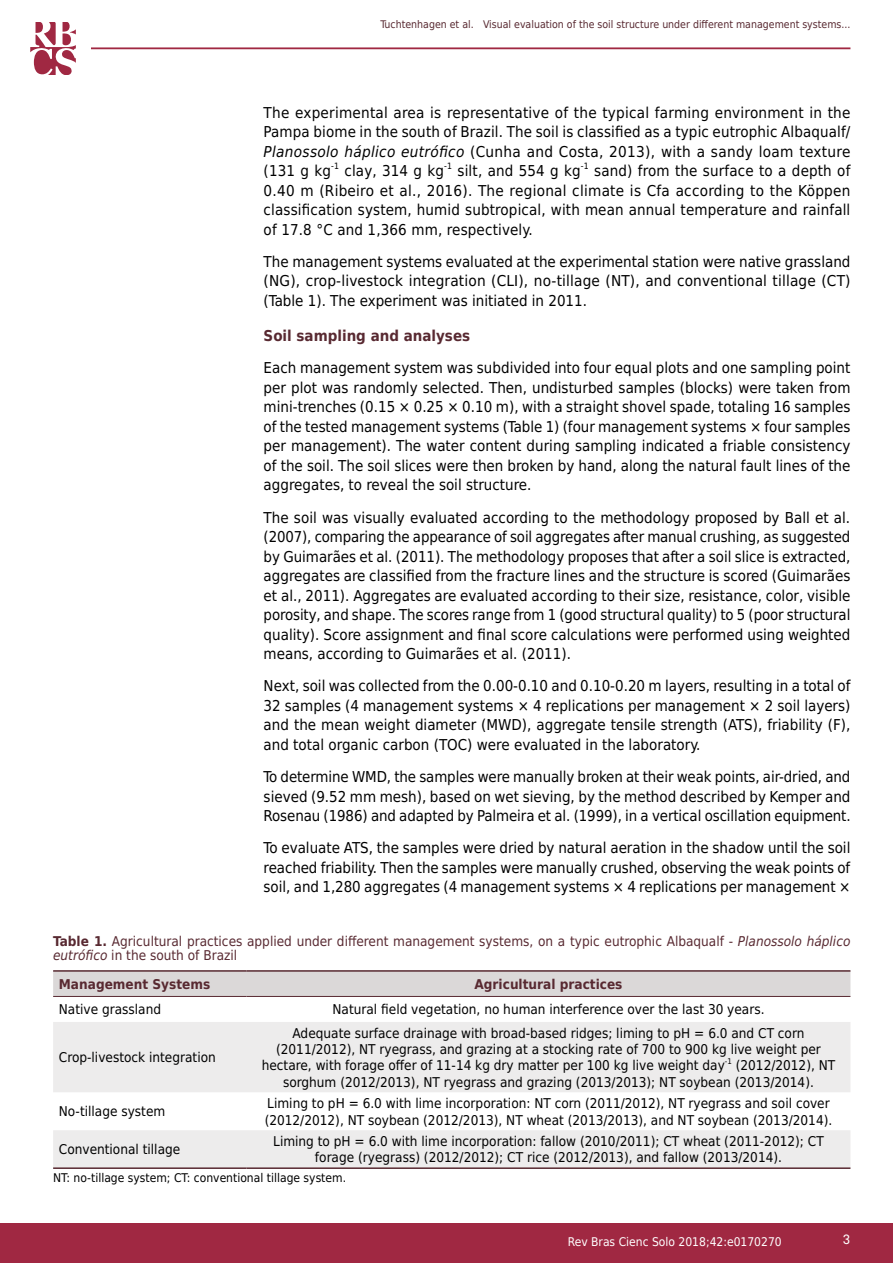
<style>
.page{position:relative;width:893px;height:1263px;background:#fff}
.page>*{position:absolute;margin:0;border:0;box-sizing:border-box;transform-origin:0 0}
.t1{font:15px/19.5px "DejaVu Sans Condensed";color:#000;text-align:justify}
.t2{font:700 15px "DejaVu Sans Condensed";color:#582931}
.t3{font:13.5px/16.2px "DejaVu Sans Condensed";color:#000}
.t4{font:13.5px/14.2px "DejaVu Sans Condensed";color:#582931}
.t5{font:700 13.5px "DejaVu Sans Condensed";color:#582931}
.t6{font:13.5px "Akkurat Pro";color:#fff}
.t7{font:12px "DejaVu Sans Condensed";color:#000}
.t8{font:12px "DejaVu Sans Condensed";color:#fff}
.t9{font:10.5px "DejaVu Sans Condensed";color:#582931}
.t10{font:8.7px "DejaVu Sans Condensed";color:#000}
.t11{font:7.8px "DejaVu Sans Condensed";color:#000}
.s1{font-style:italic}
.s2{font-weight:700}
</style>
<div class="page">
<div style="left:0;top:1223px;width:893px;height:40px;background:#a02842"></div>
<hr style="left:91px;top:47px;width:759px;height:2px;background:#a02842">
<svg style="left:30px;top:22px;width:46px;height:52px"></svg>
<div style="left:53px;top:972px;width:797px;height:24px;background:#dbd8d8"></div>
<svg style="left:53px;top:1022px;width:797px;height:145px;fill:#edecec"></svg>
<hr style="left:53px;top:970px;width:194px;height:2px;background:#582931">
<hr style="left:247px;top:970px;width:603px;height:2px;background:#582931">
<hr style="left:53px;top:996px;width:194px;height:1px;background:#582931">
<hr style="left:247px;top:996px;width:603px;height:1px;background:#582931">
<hr style="left:53px;top:1167px;width:194px;height:2px;background:#582931">
<hr style="left:247px;top:1167px;width:603px;height:2px;background:#582931">
<p class="t9" style="left:380px;top:16px;width:472px">Tuchtenhagen et al. Visual evaluation of the soil structure under different management systems...</p>
<p class="t1" style="left:264px;top:102px;width:588px">The experimental area is representative of the typical farming environment in the Pampa biome in the south of Brazil. The soil is classified as a typic eutrophic Albaqualf/ <span class="s1">Planossolo háplico eutrófico</span> (Cunha and Costa, 2013), with a sandy loam texture (131 g kg</p>
<p class="t10" style="left:331px;top:159px;width:9px">-1</p>
<p class="t1" style="left:344px;top:161px;width:101px">clay, 314 g kg</p>
<p class="t10" style="left:444px;top:159px;width:9px">-1</p>
<p class="t1" style="left:458px;top:161px;width:125px">silt, and 554 g kg</p>
<p class="t10" style="left:581px;top:159px;width:9px">-1</p>
<p class="t1" style="left:264px;top:161px;width:588px;text-indent:331px">sand) from the surface to a depth of 0.40 m (Ribeiro et al., 2016). The regional climate is Cfa according to the Köppen classification system, humid subtropical, with mean annual temperature and rainfall of 17.8 °C and 1,366 mm, respectively.</p>
<p class="t1" style="left:264px;top:252px;width:588px">The management systems evaluated at the experimental station were native grassland (NG), crop-livestock integration (CLI), no-tillage (NT), and conventional tillage (CT) (Table 1). The experiment was initiated in 2011.</p>
<p class="t2" style="left:264px;top:323px;width:208px">Soil sampling and analyses</p>
<p class="t1" style="left:264px;top:358px;width:588px">Each management system was subdivided into four equal plots and one sampling point per plot was randomly selected. Then, undisturbed samples (blocks) were taken from mini-trenches (0.15 × 0.25 × 0.10 m), with a straight shovel spade, totaling 16 samples of the tested management systems (Table 1) (four management systems × four samples per management). The water content during sampling indicated a friable consistency of the soil. The soil slices were then broken by hand, along the natural fault lines of the aggregates, to reveal the soil structure.</p>
<p class="t1" style="left:264px;top:507px;width:588px">The soil was visually evaluated according to the methodology proposed by Ball et al. (2007), comparing the appearance of soil aggregates after manual crushing, as suggested by Guimarães et al. (2011). The methodology proposes that after a soil slice is extracted, aggregates are classified from the fracture lines and the structure is scored (Guimarães et al., 2011). Aggregates are evaluated according to their size, resistance, color, visible porosity, and shape. The scores range from 1 (good structural quality) to 5 (poor structural quality). Score assignment and final score calculations were performed using weighted means, according to Guimarães et al. (2011).</p>
<p class="t1" style="left:264px;top:676px;width:588px">Next, soil was collected from the 0.00-0.10 and 0.10-0.20 m layers, resulting in a total of 32 samples (4 management systems × 4 replications per management × 2 soil layers) and the mean weight diameter (MWD), aggregate tensile strength (ATS), friability (F), and total organic carbon (TOC) were evaluated in the laboratory.</p>
<p class="t1" style="left:264px;top:767px;width:588px">To determine WMD, the samples were manually broken at their weak points, air-dried, and sieved (9.52 mm mesh), based on wet sieving, by the method described by Kemper and Rosenau (1986) and adapted by Palmeira et al. (1999), in a vertical oscillation equipment.</p>
<p class="t1" style="left:264px;top:838px;width:588px">To evaluate ATS, the samples were dried by natural aeration in the shadow until the soil reached friability. Then the samples were manually crushed, observing the weak points of soil, and 1,280 aggregates (4 management systems × 4 replications per management ×</p>
<p class="t4" style="left:53px;top:933px;width:799px"><span class="s2">Table 1.</span> Agricultural practices applied under different management systems, on a typic eutrophic Albaqualf - <span class="s1">Planossolo háplico eutrófico</span> in the south of Brazil</p>
<p class="t5" style="left:59px;top:973px;width:153px">Management Systems</p>
<p class="t5" style="left:475px;top:973px;width:149px">Agricultural practices</p>
<p class="t3" style="left:59px;top:1001px;width:104px">Native grassland</p>
<p class="t3" style="left:333px;top:1001px;width:433px">Natural field vegetation, no human interference over the last 30 years.</p>
<p class="t3" style="left:59px;top:1049px;width:158px">Crop-livestock integration</p>
<p class="t3" style="left:293px;top:1025px;width:513px">Adequate surface drainage with broad-based ridges; liming to pH = 6.0 and CT corn</p>
<p class="t3" style="left:276px;top:1041px;width:546px">(2011/2012), NT ryegrass, and grazing at a stocking rate of 700 to 900 kg live weight per</p>
<p class="t3" style="left:262px;top:1057px;width:465px">hectare, with forage offer of 11-14 kg dry matter per 100 kg live weight day</p>
<p class="t11" style="left:725px;top:1054px;width:9px">-1</p>
<p class="t3" style="left:283px;top:1057px;width:554px;text-indent:453px">(2012/2012), NT sorghum (2012/2013), NT ryegrass and grazing (2013/2013); NT soybean (2013/2014).</p>
<p class="t3" style="left:59px;top:1103px;width:108px">No-tillage system</p>
<p class="t3" style="left:265px;top:1095px;width:569px">Liming to pH = 6.0 with lime incorporation: NT corn (2011/2012), NT ryegrass and soil cover (2012/2012), NT soybean (2012/2013), NT wheat (2013/2013), and NT soybean (2013/2014).</p>
<p class="t3" style="left:59px;top:1141px;width:123px">Conventional tillage</p>
<p class="t3" style="left:273px;top:1133px;width:552px;text-align:center">Liming to pH = 6.0 with lime incorporation: fallow (2010/2011); CT wheat (2011-2012); CT forage (ryegrass) (2012/2012); CT rice (2012/2013), and fallow (2013/2014).</p>
<p class="t7" style="left:53px;top:1168px;width:294px">NT: no-tillage system; CT: conventional tillage system.</p>
<p class="t8" style="left:568px;top:1231px;width:215px">Rev Bras Cienc Solo 2018;42:e0170270</p>
<p class="t6" style="left:843px;top:1231px;width:9px">3</p>
</div>
